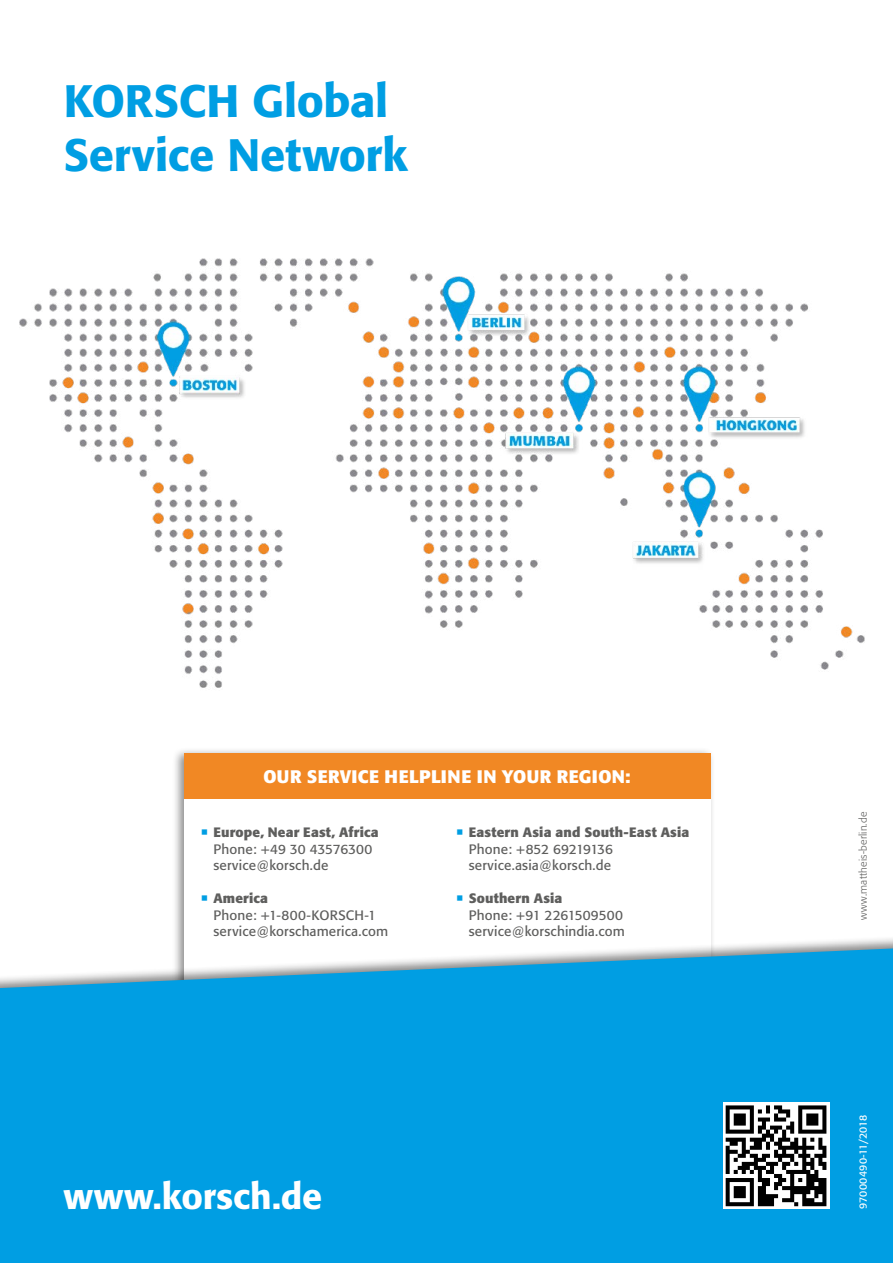
<style>
.page{position:relative;width:893px;height:1263px;background:#fff}
.page>*{position:absolute;margin:0;border:0;box-sizing:border-box;transform-origin:0 0}
.t1{font:500 45px/54px "Formata";letter-spacing:-.005em;color:#009ee3}
.t2{font:500 35.7px "Formata";color:#fff}
.t3{font:700 18px "Formata";letter-spacing:.02em;color:#fff}
.t4{font:13.5px/16.5px "Formata";letter-spacing:.01em;color:#5e5e5d}
.t5{font:700 13.5px "Formata";letter-spacing:.01em;color:#5e5e5d}
.t6{font:300 10.5px "Formata";letter-spacing:.02em;color:#5e5e5d}
.t7{font:10.5px "Formata";letter-spacing:.01em;color:#fff}
</style>
<div class="page">
<div style="left:172px;top:747px;width:543px;height:299px;background:#000;opacity:.45"></div>
<div style="left:184px;top:753px;width:526px;height:281px;background:#fff"></div>
<div style="left:184px;top:753px;width:526px;height:46px;background:#f18824"></div>
<img style="left:19px;top:258px;width:846px;height:430px">
<div style="left:0;top:936px;width:893px;height:327px;background:#000;opacity:.46"></div>
<svg style="left:0;top:948px;width:893px;height:315px;background:#10a2e3"></svg>
<div style="left:723px;top:1103px;width:106px;height:106px;background:linear-gradient(to right,#fff,#fff)"></div>
<svg style="left:578px;top:1105px;width:250px;height:101px"></svg>
<h1 class="t1" style="left:64px;top:74px;width:345px">KORSCH Global<br>Service Network</h1>
<h3 class="t3" style="left:263px;top:766px;width:369px">OUR SERVICE HELPLINE IN YOUR REGION:</h3>
<p class="t5" style="left:213px;top:824px;width:167px">Europe, Near East, Africa</p>
<p class="t4" style="left:213px;top:841px;width:161px">Phone: +49 30 43576300 service@korsch.de</p>
<p class="t5" style="left:213px;top:890px;width:56px">America</p>
<p class="t4" style="left:213px;top:907px;width:176px">Phone: +1-800-KORSCH-1 service@korschamerica.com</p>
<p class="t5" style="left:469px;top:824px;width:222px">Eastern Asia and South-East Asia</p>
<p class="t4" style="left:469px;top:841px;width:146px">Phone: +852 69219136 service.asia@korsch.de</p>
<p class="t5" style="left:469px;top:890px;width:95px">Southern Asia</p>
<p class="t4" style="left:469px;top:906px;width:158px">Phone: +91 2261509500 service@korschindia.com</p>
<h2 class="t2" style="left:64px;top:1174px;width:260px">www.korsch.de</h2>
<p class="t6" style="left:857px;top:920px;width:109px;rotate:-90deg">www.mattheis-berlin.de</p>
<p class="t7" style="left:857px;top:1209px;width:95px;rotate:-90deg">97000490-11/2018</p>
</div>
